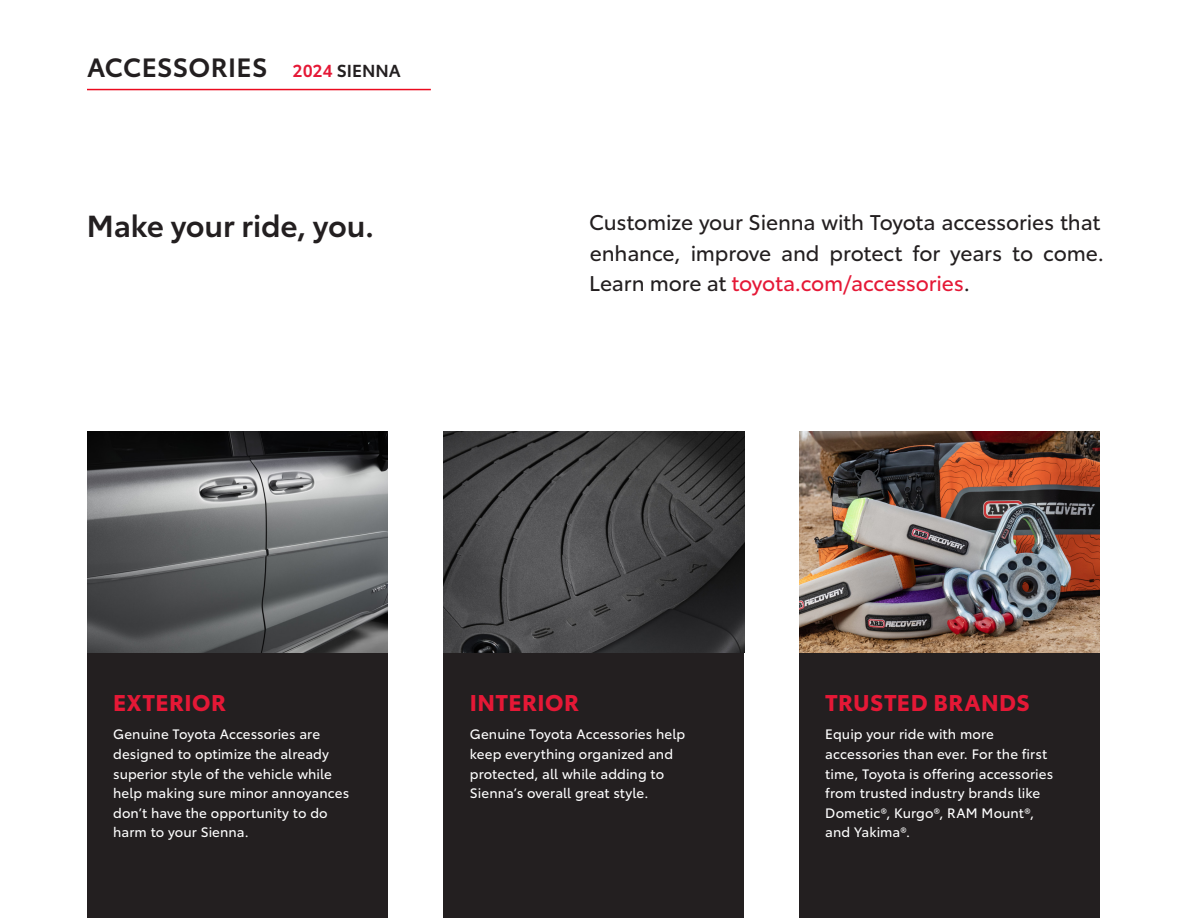
<style>
.page{position:relative;width:1188px;height:918px;background:#fff}
.page>*{position:absolute;margin:0;border:0;box-sizing:border-box;transform-origin:0 0}
.t1{font:600 30px "Toyota Type";letter-spacing:-.005em;color:#231f20}
.t2{font:600 26.1px "Toyota Type";letter-spacing:.01em;color:#231f20}
._2019_Accessory_INTRO_Hed_Catagories_10pt{font:700 22.5px "Toyota Type";letter-spacing:.02em;color:#e51836}
.t3{font:21px/30.5px "Toyota Type";letter-spacing:-.01em;color:#231f20}
.t4{font:600 17.1px "Toyota Type";color:#231f20}
.t5{font:13.5px/19.5px "Toyota Type";letter-spacing:.005em;color:#fff}
.s1{color:#e51836}
</style>
<div class="page">
<hr style="left:87px;top:89px;width:344px;height:1px;background:#eb0a1f">
<div style="left:444px;top:431px;width:300px;height:487px;background:#231f20"></div>
<div style="left:800px;top:431px;width:300px;height:487px;background:#231f20"></div>
<div style="left:87px;top:431px;width:301px;height:487px;background:#231f20"></div>
<img style="left:444px;top:431px;width:300px;height:222px">
<img style="left:87px;top:431px;width:301px;height:222px">
<img style="left:799px;top:431px;width:301px;height:222px">
<p class="t2" style="left:87px;top:47px;width:182px">ACCESSORIES</p>
<p class="t4" style="left:293px;top:58px;width:110px"><span class="s1">2024</span> SIENNA</p>
<p class="t1" style="left:87px;top:203px;width:289px">Make your ride, you.</p>
<p class="t3" style="left:589px;top:206px;width:516px">Customize your Sienna with Toyota accessories that enhance, improve and protect for years to come.<br>Learn more at <span class="s1">toyota.com/accessories</span>.</p>
<p class="_2019_Accessory_INTRO_Hed_Catagories_10pt" style="left:113px;top:685px;width:114px">EXTERIOR</p>
<p class="t5" style="left:113px;top:724px;width:238px">Genuine Toyota Accessories are designed to optimize the already superior style of the vehicle while help making sure minor annoyances don’t have the opportunity to do harm to your Sienna.</p>
<p class="_2019_Accessory_INTRO_Hed_Catagories_10pt" style="left:470px;top:685px;width:111px">INTERIOR</p>
<p class="t5" style="left:470px;top:724px;width:217px">Genuine Toyota Accessories help keep everything organized and protected, all while adding to<br>Sienna’s overall great style.</p>
<p class="_2019_Accessory_INTRO_Hed_Catagories_10pt" style="left:825px;top:685px;width:206px">TRUSTED BRANDS</p>
<p class="t5" style="left:825px;top:724px;width:229px">Equip your ride with more accessories than ever. For the first time, Toyota is offering accessories from trusted industry brands like<br>Dometic®, Kurgo®, RAM Mount®, and Yakima®.</p>
</div>
